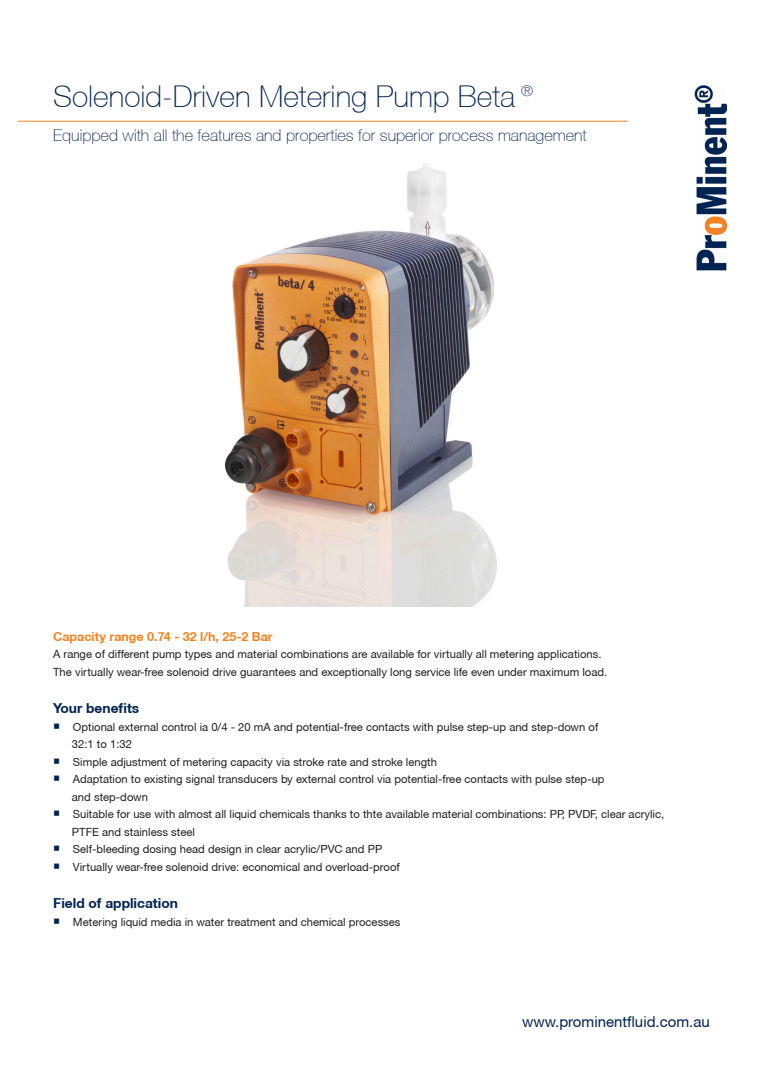
<style>
.page{position:relative;width:780px;height:1088px;background:#fff}
.page>*{position:absolute;margin:0;border:0;box-sizing:border-box;transform-origin:0 0}
.t1{font:100 30px "Helvetica Neue CE";color:#002451}
.t2{font:100 16.25px "Helvetica Neue CE";color:#002451}
.t3{font:15px "Helvetica Neue CE";color:#002451}
.t4{font:700 13.75px "Helvetica Neue CE";color:#002451}
.t5{font:700 12.5px "Helvetica Neue CE";color:#f58220}
.t6{font:11.25px/17.5px "Helvetica Neue CE";color:#231f20}
.s1{color:#002451}
</style>
<div class="page">
<hr style="left:18px;top:121px;width:609px;height:1px;background:#f58220">
<img style="left:695px;top:85px;width:31px;height:185px">
<img style="left:224px;top:164px;width:273px;height:442px">
<p class="t1" style="left:53px;top:79px;width:487px">Solenoid-Driven Metering Pump Beta®</p>
<p class="t2" style="left:53px;top:125px;width:535px">Equipped with all the features and properties for superior process management</p>
<p class="t5" style="left:53px;top:628px;width:221px">Capacity range 0.74 - 32 l/h, 25-2 Bar</p>
<p class="t6" style="left:53px;top:645px;width:555px">A range of different pump types and material combinations are available for virtually all metering applications.<br>The virtually wear-free solenoid drive guarantees and exceptionally long service life even under maximum load.</p>
<p class="t4" style="left:53px;top:700px;width:88px">Your benefits</p>
<p class="t6" style="left:72px;top:718px;width:528px;text-indent:-19px"><span class="s1">○</span> Optional external control ia 0/4 - 20 mA and potential-free contacts with pulse step-up and step-down of<br>32:1 to 1:32</p>
<p class="t6" style="left:53px;top:753px;width:385px"><span class="s1">○</span> Simple adjustment of metering capacity via stroke rate and stroke length</p>
<p class="t6" style="left:72px;top:770px;width:534px;text-indent:-19px"><span class="s1">○</span> Adaptation to existing signal transducers by external control via potential-free contacts with pulse step-up and step-down</p>
<p class="t6" style="left:72px;top:805px;width:593px;text-indent:-19px"><span class="s1">○</span> Suitable for use with almost all liquid chemicals thanks to thte available material combinations: PP, PVDF, clear acrylic,<br>PTFE and stainless steel</p>
<p class="t6" style="left:53px;top:840px;width:330px"><span class="s1">○</span> Self-bleeding dosing head design in clear acrylic/PVC and PP</p>
<p class="t6" style="left:53px;top:858px;width:348px"><span class="s1">○</span> Virtually wear-free solenoid drive: economical and overload-proof</p>
<p class="t4" style="left:53px;top:895px;width:126px">Field of application</p>
<p class="t6" style="left:53px;top:913px;width:349px"><span class="s1">○</span> Metering liquid media in water treatment and chemical processes</p>
<p class="t3" style="left:522px;top:1013px;width:189px">www.prominentfluid.com.au</p>
</div>
